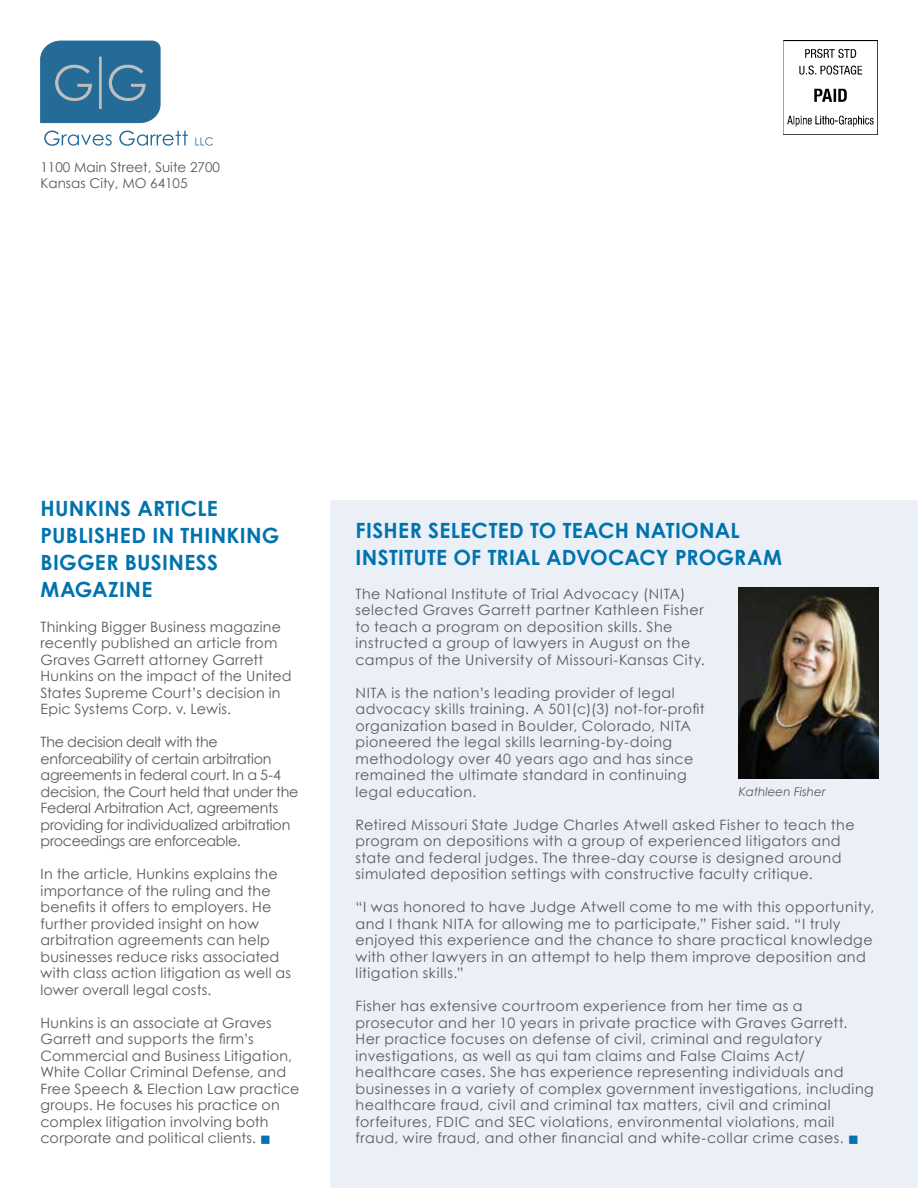
<style>
.page{position:relative;width:918px;height:1188px;background:#fff}
.page>*{position:absolute;margin:0;border:0;box-sizing:border-box;transform-origin:0 0}
.t1{font:700 21px/27px "Century Gothic";letter-spacing:.015em;color:#0073ae}
.t2{font:14.25px/16.5px "Century Gothic";letter-spacing:.03em;color:#58595b}
.t3{font:14.25px/16.5px "Century Gothic";letter-spacing:-.015em;color:#58595b}
.t4{font:13.5px/16.5px "Century Gothic";color:#58595b}
.t5{font:italic 12px "Century Gothic";color:#58595b}
.s1{color:#0073ae}
</style>
<div class="page">
<svg style="left:44px;top:131px;width:68px;height:15px"></svg>
<svg style="left:119px;top:131px;width:69px;height:15px"></svg>
<svg style="left:195px;top:137px;width:18px;height:9px"></svg>
<svg style="left:40px;top:41px;width:120px;height:82px;background:#32739b"></svg>
<div style="left:99px;top:57px;width:2px;height:52px;background:#c0bfbe;border:1px solid #c0bfbe"></div>
<img style="left:784px;top:40px;width:94px;height:94px">
<div style="left:330px;top:500px;width:588px;height:688px;background:#ebf0f7"></div>
<img style="left:739px;top:588px;width:139px;height:191px">
<p class="t4" style="left:40px;top:159px;width:181px">1100 Main Street, Suite 2700<br>Kansas City, MO 64105</p>
<h1 class="t1" style="left:40px;top:494px;width:241px">HUNKINS ARTICLE<br>PUBLISHED IN THINKING<br>BIGGER BUSINESS<br>MAGAZINE</h1>
<p class="t2" style="left:40px;top:618px;width:253px">Thinking Bigger Business magazine recently published an article from Graves Garrett attorney Garrett Hunkins on the impact of the United States Supreme Court’s decision in Epic Systems Corp. v. Lewis.</p>
<p class="t3" style="left:40px;top:733px;width:259px">The decision dealt with the enforceability of certain arbitration agreements in federal court. In a 5-4 decision, the Court held that under the Federal Arbitration Act, agreements providing for individualized arbitration proceedings are enforceable.</p>
<p class="t2" style="left:40px;top:865px;width:252px">In the article, Hunkins explains the importance of the ruling and the benefits it offers to employers. He further provided insight on how arbitration agreements can help businesses reduce risks associated with class action litigation as well as lower overall legal costs.</p>
<p class="t2" style="left:40px;top:1014px;width:260px">Hunkins is an associate at Graves Garrett and supports the firm’s Commercial and Business Litigation, White Collar Criminal Defense, and Free Speech &amp; Election Law practice groups. He focuses his practice on complex litigation involving both corporate and political clients. <span class="s1">■</span></p>
<h1 class="t1" style="left:356px;top:516px;width:428px">FISHER SELECTED TO TEACH NATIONAL<br>INSTITUTE OF TRIAL ADVOCACY PROGRAM</h1>
<p class="t2" style="left:356px;top:585px;width:351px">The National Institute of Trial Advocacy (NITA) selected Graves Garrett partner Kathleen Fisher to teach a program on deposition skills. She instructed a group of lawyers in August on the campus of the University of Missouri-Kansas City.</p>
<p class="t2" style="left:356px;top:684px;width:351px">NITA is the nation’s leading provider of legal advocacy skills training. A 501(c)(3) not-for-profit organization based in Boulder, Colorado, NITA pioneered the legal skills learning-by-doing methodology over 40 years ago and has since remained the ultimate standard in continuing legal education.</p>
<p class="t2" style="left:356px;top:816px;width:501px">Retired Missouri State Judge Charles Atwell asked Fisher to teach the program on depositions with a group of experienced litigators and state and federal judges. The three-day course is designed around simulated deposition settings with constructive faculty critique.</p>
<p class="t2" style="left:356px;top:898px;width:520px">“I was honored to have Judge Atwell come to me with this opportunity, and I thank NITA for allowing me to participate,” Fisher said. “I truly enjoyed this experience and the chance to share practical knowledge with other lawyers in an attempt to help them improve deposition and litigation skills.”</p>
<p class="t2" style="left:356px;top:997px;width:520px">Fisher has extensive courtroom experience from her time as a prosecutor and her 10 years in private practice with Graves Garrett.<br>Her practice focuses on defense of civil, criminal and regulatory investigations, as well as qui tam claims and False Claims Act/ healthcare cases. She has experience representing individuals and businesses in a variety of complex government investigations, including healthcare fraud, civil and criminal tax matters, civil and criminal forfeitures, FDIC and SEC violations, environmental violations, mail fraud, wire fraud, and other financial and white-collar crime cases. <span class="s1">■</span></p>
<p class="t5" style="left:739px;top:784px;width:88px">Kathleen Fisher</p>
</div>
